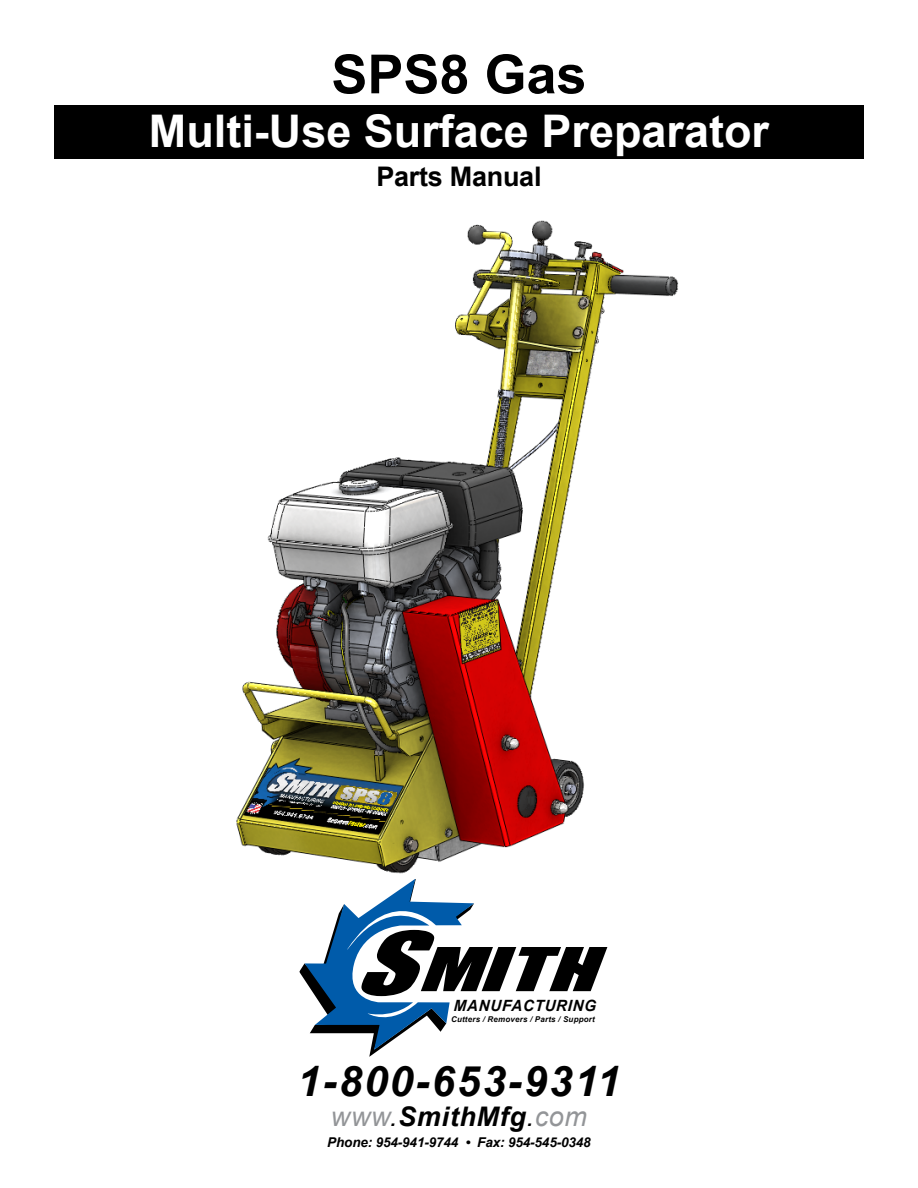
<style>
.page{position:relative;width:918px;height:1188px;background:#fff}
.page>*{position:absolute;margin:0;border:0;box-sizing:border-box;transform-origin:0 0}
.t1{font:700 54px "Arial";color:#000}
.t2{font:700 45px "Arial";color:#fff}
.t3{font:italic 700 42px "Arial";letter-spacing:.05em;color:#000}
.t4{font:italic 700 27px "Arial";letter-spacing:.025em;color:#000}
.t5{font:700 27px "Arial";letter-spacing:-.01em;color:#000}
.t6{font:italic 700 15.6px "Arial";letter-spacing:.05em;color:#000}
.t7{font:italic 700 13.5px "Arial";letter-spacing:-.01em;color:#000}
.t8{font:italic 700 7.95px "Arial";letter-spacing:.025em;color:#000}
.s1{font-weight:400;color:#939598}
.s2{font-weight:400}
</style>
<div class="page">
<div style="left:54px;top:105px;width:810px;height:54px;background:#000"></div>
<svg style="left:299px;top:879px;width:308px;height:178px"></svg>
<img style="left:236px;top:221px;width:443px;height:653px">
<h1 class="t1" style="left:331px;top:38px;width:257px">SPS8 Gas</h1>
<h2 class="t2" style="left:149px;top:102px;width:622px">Multi-Use Surface Preparator</h2>
<h3 class="t5" style="left:376px;top:159px;width:167px">Parts Manual</h3>
<p class="t6" style="left:454px;top:996px;width:144px">MANUFACTURING</p>
<p class="t8" style="left:451px;top:1014px;width:145px">Cutters / Removers / Parts / Support</p>
<h3 class="t3" style="left:297px;top:1054px;width:325px">1-800-653-9311</h3>
<h3 class="t4" style="left:331px;top:1099px;width:258px"><span class="s1">www</span><span class="s2">.</span>SmithMfg<span class="s2">.</span><span class="s1">com</span></h3>
<p class="t7" style="left:327px;top:1134px;width:265px">Phone: 954-941-9744 • Fax: 954-545-0348</p>
</div>
